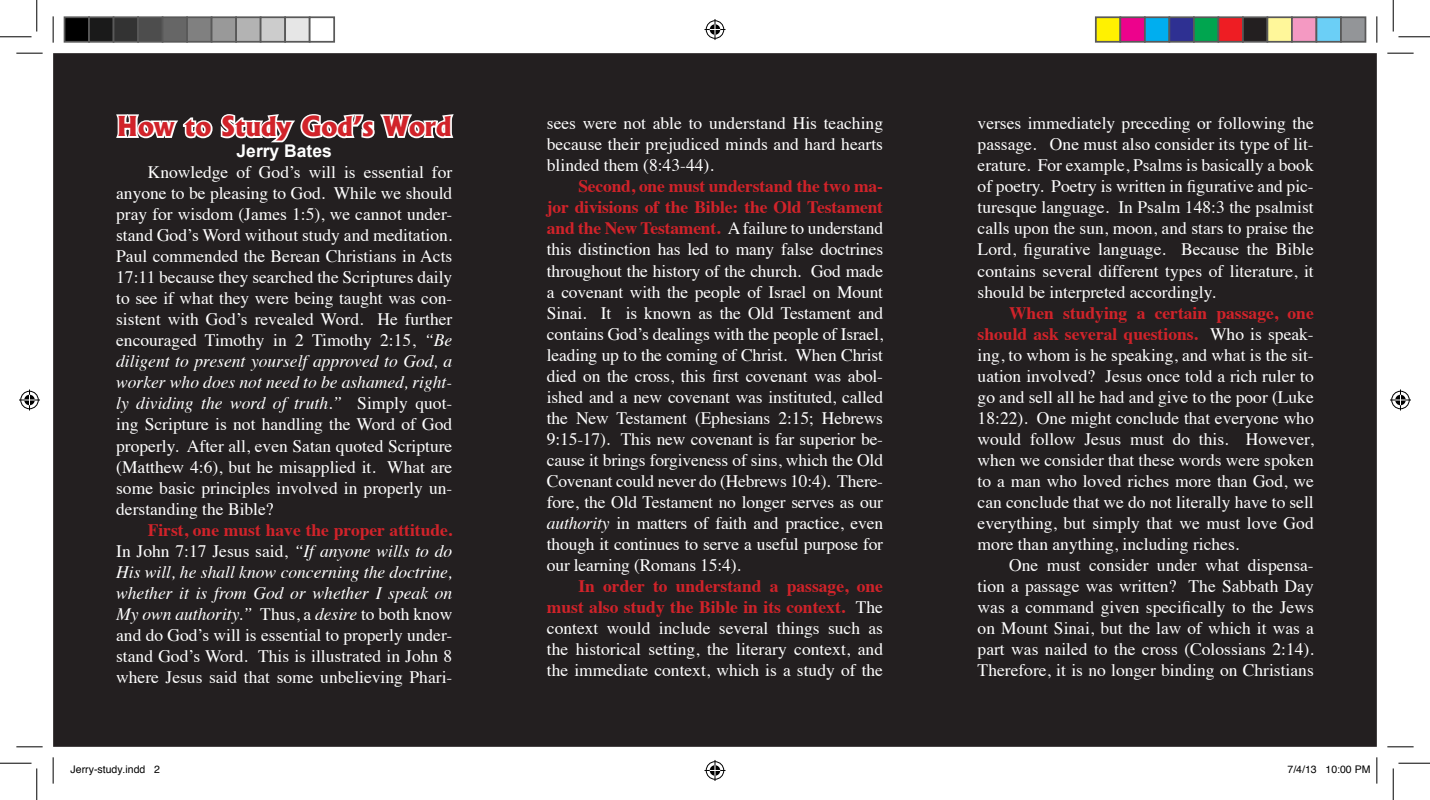
<style>
.page{position:relative;width:1430px;height:800px;background:#fff}
.page>*{position:absolute;margin:0;border:0;box-sizing:border-box;transform-origin:0 0}
.t1{font:800 26.25px "Albertus";color:#d1232a}
.t2{font:17.5px/21px "Times";color:#fff;text-align:justify}
.t3{font:700 17.5px "Arial";color:#fff}
.t4{font:10.5px "Helvetica";color:#000}
.s1{font-style:italic}
.s2{font-weight:700;color:#d1232a}
</style>
<div class="page">
<div style="left:54px;top:54px;width:1321px;height:691px;background:#231f20"></div>
<svg style="left:116px;top:114px;width:338px;height:29px"></svg>
<svg style="left:16px;top:53px;width:27px;height:1px"></svg>
<svg style="left:1387px;top:53px;width:26px;height:1px"></svg>
<svg style="left:16px;top:746px;width:27px;height:1px"></svg>
<svg style="left:1387px;top:746px;width:26px;height:1px"></svg>
<svg style="left:53px;top:16px;width:1px;height:27px"></svg>
<svg style="left:53px;top:757px;width:1px;height:26px"></svg>
<svg style="left:1376px;top:16px;width:1px;height:27px"></svg>
<svg style="left:1376px;top:757px;width:1px;height:26px"></svg>
<hr style="left:0;top:36px;width:32px;height:1px;background:#000">
<hr style="left:1398px;top:36px;width:31px;height:1px;background:#000">
<hr style="left:0;top:762px;width:32px;height:1px;background:#000">
<hr style="left:1398px;top:762px;width:31px;height:1px;background:#000">
<hr style="left:36px;top:0;width:1px;height:32px;background:#000">
<hr style="left:36px;top:768px;width:1px;height:31px;background:#000">
<hr style="left:1392px;top:0;width:1px;height:32px;background:#000">
<hr style="left:1392px;top:768px;width:1px;height:31px;background:#000">
<svg style="left:704px;top:19px;width:21px;height:21px"></svg>
<svg style="left:704px;top:760px;width:21px;height:20px"></svg>
<svg style="left:19px;top:389px;width:21px;height:21px"></svg>
<svg style="left:1390px;top:389px;width:20px;height:21px"></svg>
<div style="left:64px;top:17px;width:25px;height:25px;background:#000"></div>
<div style="left:64px;top:16px;width:26px;height:27px;border:2px solid #595959"></div>
<div style="left:89px;top:17px;width:24px;height:25px;background:#1a1a1a"></div>
<div style="left:88px;top:16px;width:26px;height:27px;border:2px solid #595959"></div>
<div style="left:113px;top:17px;width:25px;height:25px;background:#333"></div>
<div style="left:113px;top:16px;width:26px;height:27px;border:2px solid #595959"></div>
<div style="left:138px;top:17px;width:24px;height:25px;background:#4d4d4d"></div>
<div style="left:137px;top:16px;width:26px;height:27px;border:2px solid #595959"></div>
<div style="left:162px;top:17px;width:25px;height:25px;background:#666"></div>
<div style="left:162px;top:16px;width:26px;height:27px;border:2px solid #595959"></div>
<div style="left:187px;top:17px;width:24px;height:25px;background:#808080"></div>
<div style="left:186px;top:16px;width:26px;height:27px;border:2px solid #595959"></div>
<div style="left:211px;top:17px;width:25px;height:25px;background:#999"></div>
<div style="left:211px;top:16px;width:26px;height:27px;border:2px solid #595959"></div>
<div style="left:236px;top:17px;width:24px;height:25px;background:#b3b3b3"></div>
<div style="left:235px;top:16px;width:26px;height:27px;border:2px solid #595959"></div>
<div style="left:260px;top:17px;width:25px;height:25px;background:#ccc"></div>
<div style="left:260px;top:16px;width:26px;height:27px;border:2px solid #595959"></div>
<div style="left:285px;top:17px;width:24px;height:25px;background:#e6e6e6"></div>
<div style="left:284px;top:16px;width:26px;height:27px;border:2px solid #595959"></div>
<div style="left:309px;top:16px;width:26px;height:27px;border:2px solid #595959"></div>
<div style="left:1095px;top:17px;width:25px;height:25px;background:#fff101"></div>
<div style="left:1094px;top:16px;width:27px;height:27px;border:2px solid #595959"></div>
<div style="left:1120px;top:17px;width:24px;height:25px;background:#ed028c"></div>
<div style="left:1119px;top:16px;width:26px;height:27px;border:2px solid #595959"></div>
<div style="left:1144px;top:17px;width:25px;height:25px;background:#00aeef"></div>
<div style="left:1143px;top:16px;width:27px;height:27px;border:2px solid #595959"></div>
<div style="left:1169px;top:17px;width:24px;height:25px;background:#2e3092"></div>
<div style="left:1168px;top:16px;width:26px;height:27px;border:2px solid #595959"></div>
<div style="left:1193px;top:17px;width:25px;height:25px;background:#00a54f"></div>
<div style="left:1192px;top:16px;width:27px;height:27px;border:2px solid #595959"></div>
<div style="left:1218px;top:17px;width:24px;height:25px;background:#ee1d23"></div>
<div style="left:1217px;top:16px;width:26px;height:27px;border:2px solid #595959"></div>
<div style="left:1242px;top:17px;width:25px;height:25px;background:#231f20"></div>
<div style="left:1241px;top:16px;width:27px;height:27px;border:2px solid #595959"></div>
<div style="left:1267px;top:17px;width:24px;height:25px;background:#fff79a"></div>
<div style="left:1266px;top:16px;width:26px;height:27px;border:2px solid #595959"></div>
<div style="left:1291px;top:17px;width:25px;height:25px;background:#f499c2"></div>
<div style="left:1290px;top:16px;width:27px;height:27px;border:2px solid #595959"></div>
<div style="left:1316px;top:17px;width:24px;height:25px;background:#6bcff6"></div>
<div style="left:1315px;top:16px;width:26px;height:27px;border:2px solid #595959"></div>
<div style="left:1340px;top:17px;width:25px;height:25px;background:#939598"></div>
<div style="left:1339px;top:16px;width:27px;height:27px;border:2px solid #595959"></div>
<p class="t1" style="left:117px;top:110px;width:336px">How to Study God’s Word</p>
<p class="t3" style="left:236px;top:139px;width:97px">Jerry Bates</p>
<p class="t2" style="left:116px;top:160px;width:338px;text-indent:32px">Knowledge of God’s will is essential for anyone to be pleasing to God. While we should pray for wisdom (James 1:5), we cannot under&shy;stand God’s Word without study and meditation.<br>Paul commended the Berean Christians in Acts 17:11 because they searched the Scriptures daily to see if what they were being taught was con&shy;sistent with God’s revealed Word. He further encouraged Timothy in 2 Timothy 2:15, <span class="s1">“Be diligent to present yourself approved to God, a worker who does not need to be ashamed, right&shy;ly dividing the word of truth.”</span> Simply quot&shy;ing Scripture is not handling the Word of God properly. After all, even Satan quoted Scripture (Matthew 4:6), but he misapplied it. What are some basic principles involved in properly un&shy;derstanding the Bible?</p>
<p class="t2" style="left:116px;top:517px;width:338px;text-indent:32px"><span class="s2">First, one must have the proper attitude.<br></span>In John 7:17 Jesus said, <span class="s1">“If anyone wills to do His will, he shall know concerning the doctrine, whether it is from God or whether I speak on My own authority.”</span> Thus, a <span class="s1">desire</span> to both know and do God’s will is essential to properly under&shy;stand God’s Word. This is illustrated in John 8 where Jesus said that some unbelieving Phari-</p>
<p class="t2" style="left:547px;top:111px;width:338px">sees were not able to understand His teaching because their prejudiced minds and hard hearts blinded them (8:43-44).</p>
<p class="t2" style="left:547px;top:174px;width:338px;text-indent:32px"><span class="s2">Second, one must understand the two ma&shy;jor divisions of the Bible: the Old Testament and the New Testament.</span> A failure to understand this distinction has led to many false doctrines throughout the history of the church. God made a covenant with the people of Israel on Mount Sinai. It is known as the Old Testament and contains God’s dealings with the people of Israel, leading up to the coming of Christ. When Christ died on the cross, this first covenant was abol&shy;ished and a new covenant was instituted, called the New Testament (Ephesians 2:15; Hebrews 9:15-17). This new covenant is far superior be&shy;cause it brings forgiveness of sins, which the Old Covenant could never do (Hebrews 10:4). There&shy;fore, the Old Testament no longer serves as our <span class="s1">authority</span> in matters of faith and practice, even though it continues to serve a useful purpose for our learning (Romans 15:4).</p>
<p class="t2" style="left:547px;top:573px;width:338px;text-indent:32px"><span class="s2">In order to understand a passage, one must also study the Bible in its context.</span> The context would include several things such as the historical setting, the literary context, and the immediate context, which is a study of the</p>
<p class="t2" style="left:977px;top:111px;width:338px">verses immediately preceding or following the passage. One must also consider its type of lit&shy;erature. For example, Psalms is basically a book of poetry. Poetry is written in figurative and pic&shy;turesque language. In Psalm 148:3 the psalmist calls upon the sun, moon, and stars to praise the Lord, figurative language. Because the Bible contains several different types of literature, it should be interpreted accordingly.</p>
<p class="t2" style="left:977px;top:300px;width:338px;text-indent:32px"><span class="s2">When studying a certain passage, one should ask several questions.</span> Who is speak&shy;ing, to whom is he speaking, and what is the sit&shy;uation involved? Jesus once told a rich ruler to go and sell all he had and give to the poor (Luke 18:22). One might conclude that everyone who would follow Jesus must do this. However, when we consider that these words were spoken to a man who loved riches more than God, we can conclude that we do not literally have to sell everything, but simply that we must love God more than anything, including riches.</p>
<p class="t2" style="left:977px;top:552px;width:338px;text-indent:32px">One must consider under what dispensa&shy;tion a passage was written? The Sabbath Day was a command given specifically to the Jews on Mount Sinai, but the law of which it was a part was nailed to the cross (Colossians 2:14).<br>Therefore, it is no longer binding on Christians</p>
<p class="t4" style="left:71px;top:761px;width:91px">Jerry-study.indd 2</p>
<p class="t4" style="left:1287px;top:761px;width:84px">7/4/13 10:00 PM</p>
</div>
